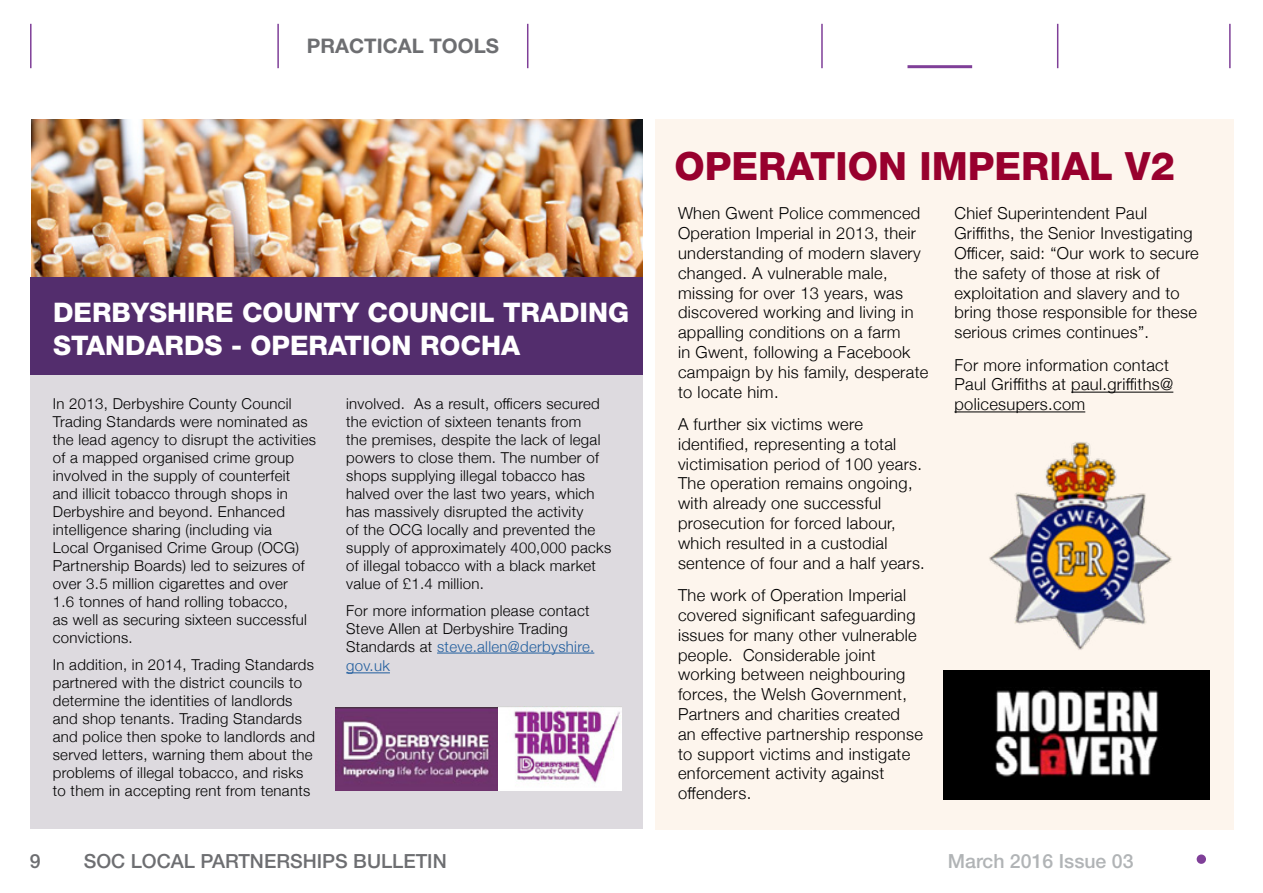
<style>
.page{position:relative;width:1263px;height:893px;background:#fff}
.page>*{position:absolute;margin:0;border:0;box-sizing:border-box;transform-origin:0 0}
.t1{font:800 39px "Helvetica Neue LT Pro";color:#98002e}
.t2{font:800 27px/32.4px "Helvetica Neue LT Pro";color:#fff}
.t3{font:700 20.1px "Helvetica Neue LT Pro";color:#6d6e71}
.t4{font:500 19.5px "Helvetica Neue LT Pro";color:#6d6e71}
.t5{font:500 19.5px "Helvetica Neue LT Pro";color:#b1b4b6}
.t6{font:300 16.5px/19.8px "Helvetica Neue";letter-spacing:.02em;color:#000}
.t7{font:300 15px/18px "Helvetica Neue";letter-spacing:.02em;color:#000}
.t8{font:300 15px "Helvetica Neue";color:#215e9e}
.s1{color:#215e9e}
</style>
<div class="page">
<div style="left:1197px;top:854px;width:9px;height:10px;background:#7f3f98;border-radius:50%"></div>
<div style="left:31px;top:277px;width:612px;height:99px;background:#532d6d"></div>
<div style="left:31px;top:376px;width:612px;height:453px;background:#dddadf"></div>
<div style="left:656px;top:119px;width:578px;height:710px;background:#fdf5ed"></div>
<img style="left:31px;top:119px;width:612px;height:157px">
<hr style="left:30px;top:24px;width:2px;height:44px;background:#7f3f98">
<hr style="left:277px;top:24px;width:2px;height:44px;background:#7f3f98">
<hr style="left:527px;top:24px;width:1px;height:44px;background:#7f3f98">
<hr style="left:821px;top:24px;width:2px;height:44px;background:#7f3f98">
<hr style="left:1057px;top:24px;width:1px;height:44px;background:#7f3f98">
<hr style="left:1229px;top:24px;width:1px;height:44px;background:#7f3f98">
<hr style="left:907px;top:65px;width:65px;height:3px;background:#7f3f98">
<img style="left:336px;top:707px;width:286px;height:84px">
<img style="left:989px;top:442px;width:183px;height:208px">
<div style="left:943px;top:671px;width:267px;height:129px;background:#000"></div>
<img style="left:995px;top:687px;width:164px;height:90px">
<hr style="left:437px;top:653px;width:157px;height:1px;background:#215e9e">
<hr style="left:346px;top:672px;width:44px;height:1px;background:#215e9e">
<hr style="left:1071px;top:392px;width:102px;height:1px;background:#000">
<hr style="left:954px;top:411px;width:131px;height:1px;background:#000">
<h3 class="t3" style="left:307px;top:34px;width:194px">PRACTICAL TOOLS</h3>
<h2 class="t2" style="left:53px;top:296px;width:578px">DERBYSHIRE COUNTY COUNCIL TRADING<br>STANDARDS - OPERATION ROCHA</h2>
<p class="t7" style="left:53px;top:394px;width:265px">In 2013, Derbyshire County Council Trading Standards were nominated as the lead agency to disrupt the activities of a mapped organised crime group involved in the supply of counterfeit and illicit tobacco through shops in Derbyshire and beyond. Enhanced intelligence sharing (including via<br>Local Organised Crime Group (OCG)<br>Partnership Boards) led to seizures of over 3.5 million cigarettes and over<br>1.6 tonnes of hand rolling tobacco,<br>as well as securing sixteen successful convictions.</p>
<p class="t7" style="left:53px;top:654px;width:264px">In addition, in 2014, Trading Standards partnered with the district councils to determine the identities of landlords and shop tenants. Trading Standards and police then spoke to landlords and served letters, warning them about the problems of illegal tobacco, and risks to them in accepting rent from tenants</p>
<p class="t7" style="left:346px;top:394px;width:267px">involved. As a result, officers secured the eviction of sixteen tenants from<br>the premises, despite the lack of legal powers to close them. The number of shops supplying illegal tobacco has halved over the last two years, which has massively disrupted the activity<br>of the OCG locally and prevented the supply of approximately 400,000 packs of illegal tobacco with a black market value of £1.4 million.</p>
<p class="t7" style="left:346px;top:600px;width:250px">For more information please contact<br>Steve Allen at Derbyshire Trading<br>Standards at <span class="s1">steve.allen@derbyshire.</span></p>
<p class="t8" style="left:346px;top:654px;width:45px">gov.uk</p>
<h1 class="t1" style="left:674px;top:143px;width:502px">OPERATION IMPERIAL V2</h1>
<p class="t6" style="left:678px;top:202px;width:252px">When Gwent Police commenced<br>Operation Imperial in 2013, their understanding of modern slavery changed. A vulnerable male, missing for over 13 years, was discovered working and living in appalling conditions on a farm<br>in Gwent, following a Facebook campaign by his family, desperate to locate him.</p>
<p class="t6" style="left:678px;top:413px;width:248px">A further six victims were identified, representing a total victimisation period of 100 years.<br>The operation remains ongoing, with already one successful prosecution for forced labour, which resulted in a custodial sentence of four and a half years.</p>
<p class="t6" style="left:678px;top:584px;width:246px">The work of Operation Imperial covered significant safeguarding issues for many other vulnerable people. Considerable joint working between neighbouring forces, the Welsh Government,<br>Partners and charities created<br>an effective partnership response to support victims and instigate enforcement activity against offenders.</p>
<p class="t6" style="left:954px;top:202px;width:246px">Chief Superintendent Paul<br>Griffiths, the Senior Investigating<br>Officer, said: “Our work to secure the safety of those at risk of exploitation and slavery and to bring those responsible for these serious crimes continues”.</p>
<p class="t6" style="left:954px;top:354px;width:220px">For more information contact<br>Paul Griffiths at paul.griffiths@ policesupers.com</p>
<h3 class="t4" style="left:30px;top:850px;width:12px">9</h3>
<h3 class="t4" style="left:84px;top:850px;width:365px">SOC LOCAL PARTNERSHIPS BULLETIN</h3>
<h3 class="t5" style="left:948px;top:850px;width:187px">March 2016 Issue 03</h3>
</div>
